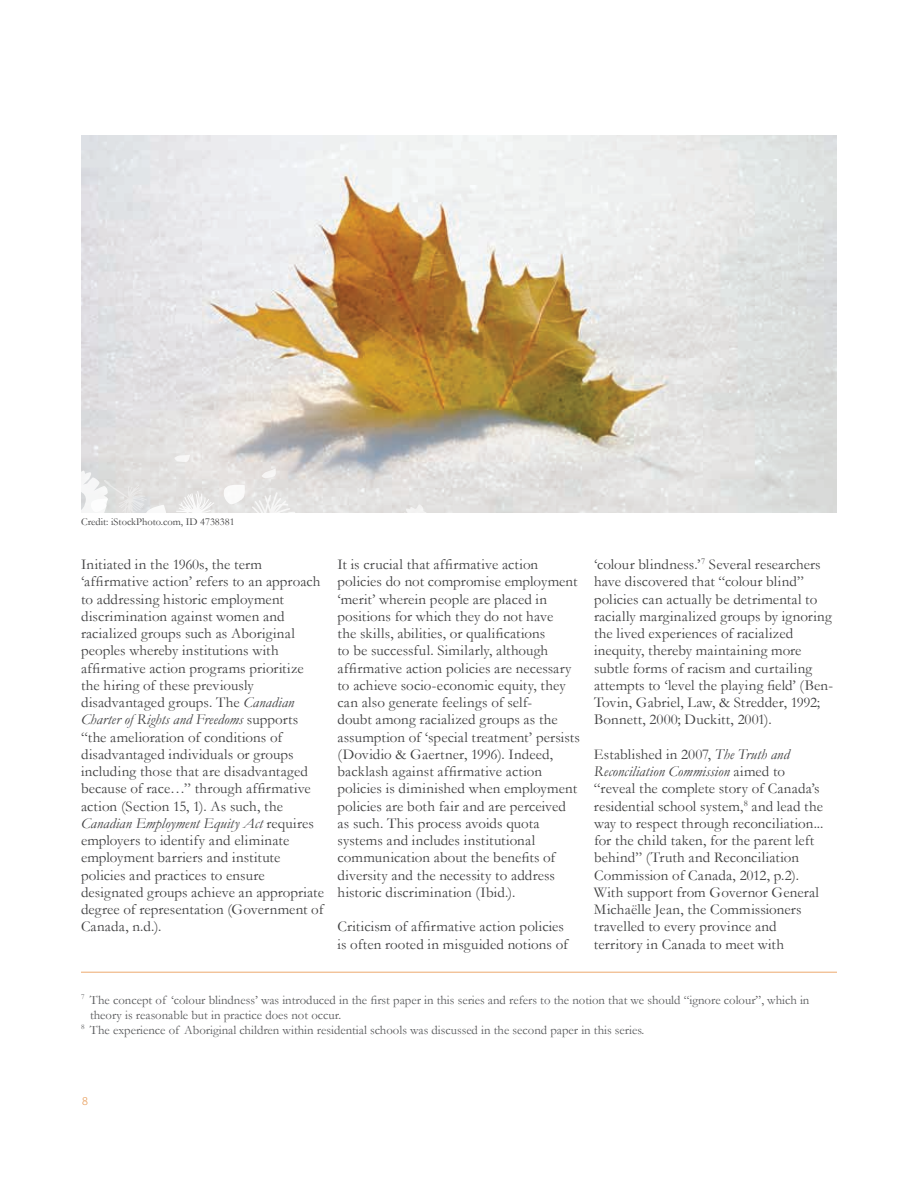
<style>
.page{position:relative;width:918px;height:1188px;background:#fff}
.page>*{position:absolute;margin:0;border:0;box-sizing:border-box;transform-origin:0 0}
.t1{font:15px/17.2px "Garamond";letter-spacing:.005em;color:#3e3e3f}
.t2{font:12.75px "Garamond";color:#57585a}
.t3{font:300 12px "Myriad Pro";color:#e38938}
.t4{font:10.5px "Garamond";color:#3e3e3f}
.s1{font-style:italic}
</style>
<div class="page">
<img style="left:81px;top:135px;width:756px;height:378px">
<svg style="left:395px;top:504px;width:42px;height:9px"></svg>
<svg style="left:81px;top:467px;width:86px;height:46px"></svg>
<svg style="left:174px;top:455px;width:124px;height:58px;background:#e5e3e2"></svg>
<hr style="left:81px;top:972px;width:756px;height:1px;background:#eda96d">
<p class="t4" style="left:81px;top:515px;width:155px">Credit: iStockPhoto.com, ID 4738381</p>
<p class="t1" style="left:81px;top:556px;width:245px">Initiated in the 1960s, the term ‘affirmative action’ refers to an approach to addressing historic employment discrimination against women and racialized groups such as Aboriginal peoples whereby institutions with affirmative action programs prioritize the hiring of these previously disadvantaged groups. The <span class="s1">Canadian Charter of Rights and Freedoms</span> supports “the amelioration of conditions of disadvantaged individuals or groups including those that are disadvantaged because of race…” through affirmative action (Section 15, 1). As such, the <span class="s1">Canadian Employment Equity Act</span> requires employers to identify and eliminate employment barriers and institute policies and practices to ensure designated groups achieve an appropriate degree of representation (Government of Canada, n.d.).</p>
<p class="t1" style="left:338px;top:556px;width:244px">It is crucial that affirmative action policies do not compromise employment ‘merit’ wherein people are placed in positions for which they do not have<br>the skills, abilities, or qualifications<br>to be successful. Similarly, although affirmative action policies are necessary to achieve socio-economic equity, they can also generate feelings of self-<br>doubt among racialized groups as the assumption of ‘special treatment’ persists (Dovidio &amp; Gaertner, 1996). Indeed, backlash against affirmative action policies is diminished when employment policies are both fair and are perceived as such. This process avoids quota systems and includes institutional communication about the benefits of diversity and the necessity to address historic discrimination (Ibid.).</p>
<p class="t1" style="left:338px;top:918px;width:232px">Criticism of affirmative action policies is often rooted in misguided notions of</p>
<p class="t1" style="left:594px;top:556px;width:241px">‘colour blindness.’<sup>7</sup> Several researchers have discovered that “colour blind” policies can actually be detrimental to racially marginalized groups by ignoring the lived experiences of racialized inequity, thereby maintaining more subtle forms of racism and curtailing attempts to ‘level the playing field’ (Ben-Tovin, Gabriel, Law, &amp; Stredder, 1992; Bonnett, 2000; Duckitt, 2001).</p>
<p class="t1" style="left:594px;top:745px;width:231px">Established in 2007, <span class="s1">The Truth and Reconciliation Commission</span> aimed to “reveal the complete story of Canada’s residential school system,<sup>8</sup> and lead the way to respect through reconciliation... for the child taken, for the parent left behind” (Truth and Reconciliation Commission of Canada, 2012, p.2).<br>With support from Governor General Michaëlle Jean, the Commissioners travelled to every province and territory in Canada to meet with</p>
<p class="t2" style="left:81px;top:992px;width:730px"><sup>7</sup> The concept of ‘colour blindness’ was introduced in the first paper in this series and refers to the notion that we should “ignore colour”, which in</p>
<p class="t2" style="left:90px;top:1007px;width:253px">theory is reasonable but in practice does not occur.</p>
<p class="t2" style="left:81px;top:1022px;width:565px"><sup>8</sup> The experience of Aboriginal children within residential schools was discussed in the second paper in this series.</p>
<p class="t3" style="left:82px;top:1095px;width:7px">8</p>
</div>
